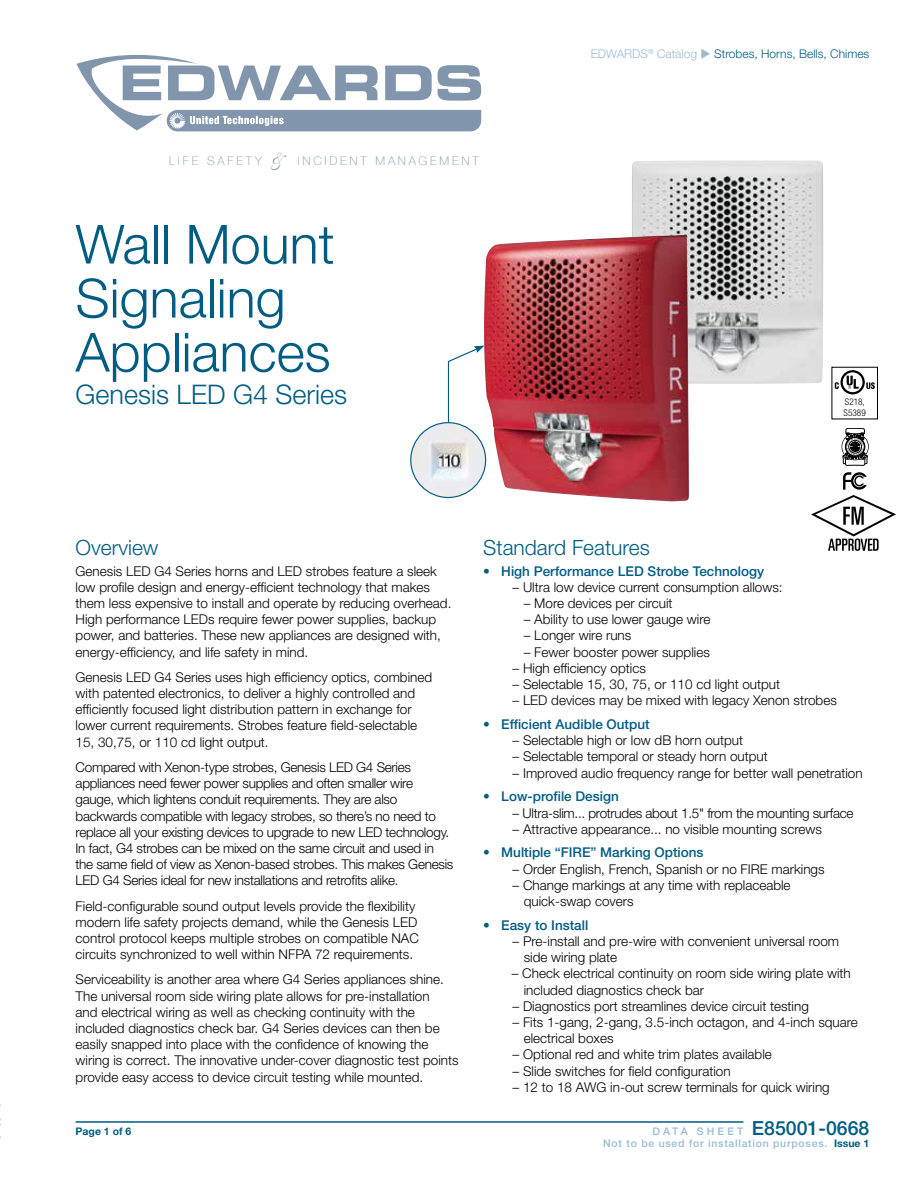
<style>
.page{position:relative;width:918px;height:1188px;background:#fff}
.page>*{position:absolute;margin:0;border:0;box-sizing:border-box;transform-origin:0 0}
.t1{font:300 54px/54px "Helvetica Neue LT Std";color:#005c83}
.t2{font:300 27px "Helvetica Neue LT Std";color:#005c83}
.t3{font:300 21px "Helvetica Neue LT Std";color:#005c83}
.t4{font:500 19.5px "Helvetica Neue LT Std";color:#005c83}
.t5{font:300 13.5px/16.2px "Helvetica Neue LT Std";color:#000}
.t6{font:300 13.5px/16.2px "Helvetica Neue LT Std";letter-spacing:-.02em;color:#000}
.t7{font:500 13.5px "Helvetica Neue LT Std";color:#005c83}
.t8{font:300 12px "Helvetica Neue LT Std";color:#005c83}
.t9{font:100 12px "Helvetica Neue";letter-spacing:.23em;color:#8196ad}
.t10{font:500 10.5px "Helvetica Neue LT Std";letter-spacing:.07em;color:#97bbd2}
.t11{font:700 10.5px "Helvetica Neue LT Std";color:#005c83}
.t12{font:300 condensed 9.15px/11.1px "Helvetica Neue LT Pro";color:#000}
.s1{font-family:"Shelley Volante BT";font-weight:400;font-size:19.5px}
.s2{color:#97bbd2}
.s3{font-size:10.5px;color:#97bbd2}
.s4{font-weight:700;color:#005c83}
</style>
<div class="page">
<hr style="left:76px;top:1121px;width:667px;height:2px;background:#005c83">
<svg style="left:77px;top:55px;width:404px;height:76px"></svg>
<img style="left:632px;top:160px;width:191px;height:224px">
<div style="left:842px;top:433px;width:27px;height:27px;border:1px solid #000;border-radius:50%"></div>
<img style="left:484px;top:235px;width:205px;height:267px">
<img style="left:411px;top:423px;width:75px;height:75px;border-radius:37px">
<div style="left:410px;top:422px;width:76px;height:76px;border:1px solid #005c83;border-radius:50%"></div>
<svg style="left:835px;top:370px;width:40px;height:24px"></svg>
<svg style="left:843px;top:428px;width:25px;height:62px"></svg>
<svg style="left:447px;top:346px;width:37px;height:78px"></svg>
<img style="left:811px;top:496px;width:85px;height:55px">
<p class="t9" style="left:169px;top:152px;width:311px">LIFE SAFETY <span class="s1">&amp;</span> INCIDENT MANAGEMENT</p>
<h1 class="t1" style="left:76px;top:216px;width:260px">Wall Mount<br>Signaling<br>Appliances</h1>
<h2 class="t2" style="left:76px;top:378px;width:273px">Genesis LED G4 Series</h2>
<p class="t8" style="left:591px;top:47px;width:280px"><span class="s2">EDWARDS</span><sup>®</sup> <span class="s2">Catalog</span> <span class="s2">◆</span> Strobes, Horns, Bells, Chimes</p>
<p class="t12" style="left:844px;top:396px;width:24px">S218,<br>S5389</p>
<h3 class="t3" style="left:76px;top:535px;width:84px">Overview</h3>
<p class="t5" style="left:76px;top:563px;width:377px">Genesis LED G4 Series horns and LED strobes feature a sleek low profile design and energy-efficient technology that makes them less expensive to install and operate by reducing overhead.<br>High performance LEDs require fewer power supplies, backup power, and batteries. These new appliances are designed with, energy-efficiency, and life safety in mind.</p>
<p class="t5" style="left:76px;top:669px;width:358px">Genesis LED G4 Series uses high efficiency optics, combined with patented electronics, to deliver a highly controlled and efficiently focused light distribution pattern in exchange for lower current requirements. Strobes feature field-selectable 15, 30,75, or 110 cd light output.</p>
<p class="t6" style="left:76px;top:759px;width:379px">Compared with Xenon-type strobes, Genesis LED G4 Series appliances need fewer power supplies and often smaller wire gauge, which lightens conduit requirements. They are also backwards compatible with legacy strobes, so there’s no need to replace all your existing devices to upgrade to new LED technology.<br>In fact, G4 strobes can be mixed on the same circuit and used in the same field of view as Xenon-based strobes. This makes Genesis LED G4 Series ideal for new installations and retrofits alike.</p>
<p class="t5" style="left:76px;top:897px;width:345px">Field-configurable sound output levels provide the flexibility modern life safety projects demand, while the Genesis LED control protocol keeps multiple strobes on compatible NAC circuits synchronized to well within NFPA 72 requirements.</p>
<p class="t5" style="left:76px;top:971px;width:385px">Serviceability is another area where G4 Series appliances shine.<br>The universal room side wiring plate allows for pre-installation<br>and electrical wiring as well as checking continuity with the included diagnostics check bar. G4 Series devices can then be easily snapped into place with the confidence of knowing the wiring is correct. The innovative under-cover diagnostic test points provide easy access to device circuit testing while mounted.</p>
<h3 class="t3" style="left:483px;top:535px;width:168px">Standard Features</h3>
<p class="t7" style="left:483px;top:563px;width:282px">• High Performance LED Strobe Technology</p>
<p class="t5" style="left:513px;top:579px;width:272px">– Ultra low device current consumption allows:</p>
<p class="t5" style="left:524px;top:595px;width:150px">– More devices per circuit</p>
<p class="t5" style="left:524px;top:611px;width:188px">– Ability to use lower gauge wire</p>
<p class="t5" style="left:524px;top:627px;width:109px">– Longer wire runs</p>
<p class="t5" style="left:524px;top:644px;width:188px">– Fewer booster power supplies</p>
<p class="t5" style="left:513px;top:660px;width:135px">– High efficiency optics</p>
<p class="t5" style="left:513px;top:676px;width:269px">– Selectable 15, 30, 75, or 110 cd light output</p>
<p class="t5" style="left:513px;top:692px;width:326px">– LED devices may be mixed with legacy Xenon strobes</p>
<p class="t7" style="left:483px;top:716px;width:168px">• Efficient Audible Output</p>
<p class="t5" style="left:513px;top:732px;width:232px">– Selectable high or low dB horn output</p>
<p class="t5" style="left:513px;top:748px;width:257px">– Selectable temporal or steady horn output</p>
<p class="t5" style="left:513px;top:764px;width:352px">– Improved audio frequency range for better wall penetration</p>
<p class="t7" style="left:483px;top:788px;width:137px">• Low-profile Design</p>
<p class="t6" style="left:513px;top:804px;width:343px">– Ultra-slim... protrudes about 1.5" from the mounting surface</p>
<p class="t5" style="left:513px;top:821px;width:311px">– Attractive appearance... no visible mounting screws</p>
<p class="t7" style="left:483px;top:845px;width:222px">• Multiple “FIRE” Marking Options</p>
<p class="t5" style="left:513px;top:860px;width:314px">– Order English, French, Spanish or no FIRE markings</p>
<p class="t5" style="left:524px;top:877px;width:268px;text-indent:-11px">– Change markings at any time with replaceable quick-swap covers</p>
<p class="t7" style="left:483px;top:917px;width:107px">• Easy to Install</p>
<p class="t5" style="left:524px;top:933px;width:317px;text-indent:-11px">– Pre-install and pre-wire with convenient universal room side wiring plate</p>
<p class="t5" style="left:524px;top:965px;width:329px;text-indent:-12px">– Check electrical continuity on room side wiring plate with included diagnostics check bar</p>
<p class="t5" style="left:513px;top:998px;width:298px">– Diagnostics port streamlines device circuit testing</p>
<p class="t5" style="left:524px;top:1014px;width:336px;text-indent:-11px">– Fits 1-gang, 2-gang, 3.5-inch octagon, and 4-inch square electrical boxes</p>
<p class="t5" style="left:513px;top:1046px;width:261px">– Optional red and white trim plates available</p>
<p class="t5" style="left:513px;top:1062px;width:220px">– Slide switches for field configuration</p>
<p class="t5" style="left:513px;top:1079px;width:319px">– 12 to 18 AWG in-out screw terminals for quick wiring</p>
<p class="t11" style="left:76px;top:1124px;width:57px">Page 1 of 6</p>
<h3 class="t4" style="left:652px;top:1116px;width:219px"><span class="s3">D A T A S H E E T</span> E85001-0668</h3>
<p class="t10" style="left:603px;top:1137px;width:268px">Not to be used for installation purposes. <span class="s4">Issue 1</span></p>
</div>
